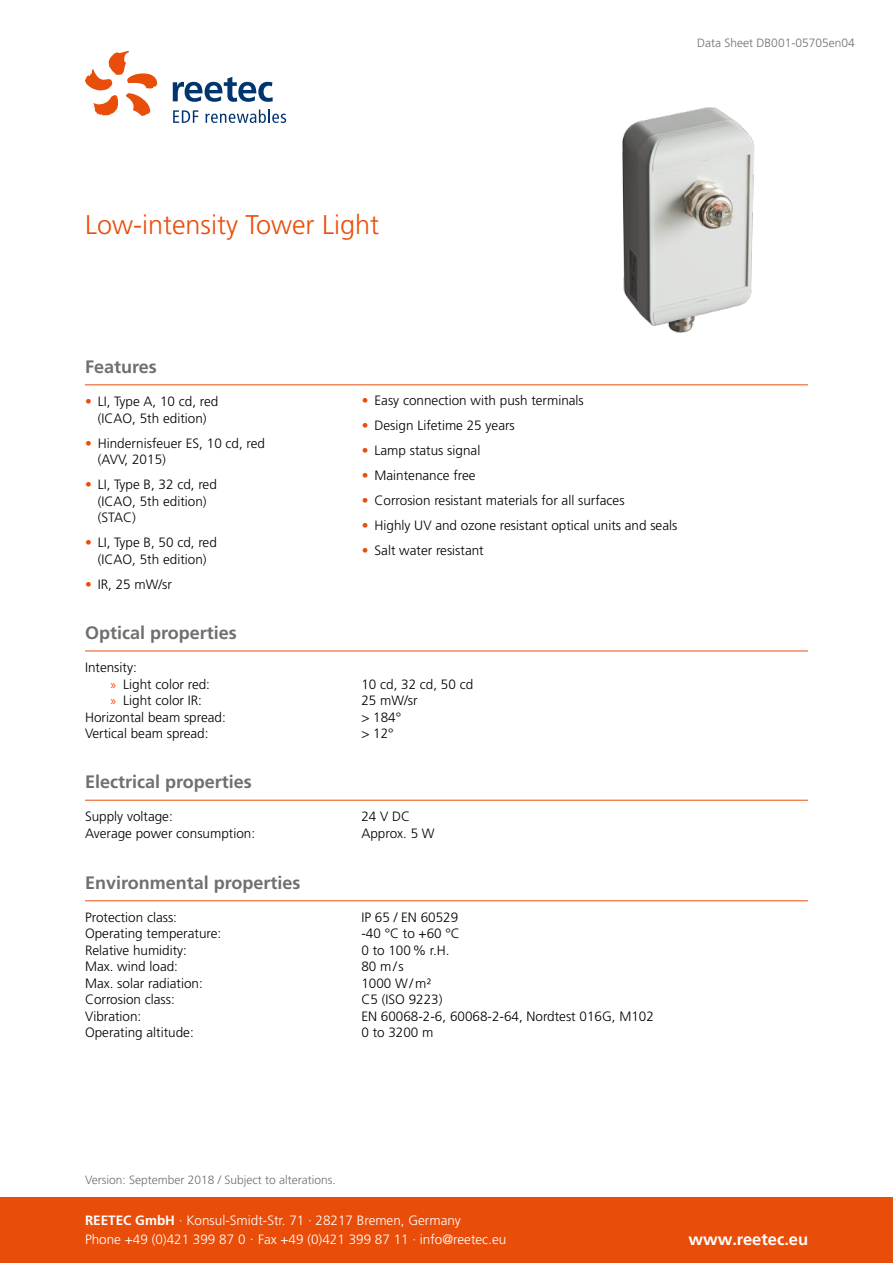
<style>
.page{position:relative;width:893px;height:1263px;background:#fff}
.page>*{position:absolute;margin:0;border:0;box-sizing:border-box;transform-origin:0 0}
.t1{font:300 27px "Frutiger";color:#e94d0a}
.t2{font:700 18px "Frutiger";color:#6f6f6e}
.t3{font:700 16.5px "Frutiger LT Pro";color:#fff}
.t4{font:300 13.5px/16.5px "Frutiger";color:#000}
.t5{font:300 13.5px/19.5px "Frutiger";color:#fff}
.t6{font:300 12px "Frutiger";color:#6f6f6e}
.s1{color:#e94d0a}
.s2{font-family:"Myriad Pro";font-weight:400;color:#e94d0a}
.s3{font-family:"Frutiger LT Pro";font-weight:700}
.s4{font-size:15px}
</style>
<div class="page">
<div style="left:0;top:1197px;width:893px;height:66px;background:#e94d0a"></div>
<svg style="left:85px;top:51px;width:72px;height:65px"></svg>
<svg style="left:173px;top:77px;width:100px;height:25px"></svg>
<svg style="left:173px;top:110px;width:25px;height:13px"></svg>
<svg style="left:206px;top:109px;width:80px;height:14px"></svg>
<hr style="left:85px;top:651px;width:723px;height:1px;background:#e94d0a">
<hr style="left:85px;top:800px;width:723px;height:1px;background:#e94d0a">
<hr style="left:85px;top:900px;width:723px;height:1px;background:#e94d0a">
<hr style="left:85px;top:384px;width:723px;height:1px;background:#e94d0a">
<img style="left:622px;top:107px;width:133px;height:226px">
<p class="t6" style="left:697px;top:36px;width:159px">Data Sheet DB001-05705en04</p>
<h1 class="t1" style="left:85px;top:209px;width:296px">Low-intensity Tower Light</h1>
<h2 class="t2" style="left:85px;top:356px;width:73px">Features</h2>
<p class="t4" style="left:85px;top:393px;width:135px;text-align:center"><span class="s1">•</span> LI, Type A, 10 cd, red (ICAO, 5th edition)</p>
<p class="t4" style="left:98px;top:435px;width:169px;text-indent:-13px"><span class="s1">•</span> Hindernisfeuer ES, 10 cd, red (AVV, 2015)</p>
<p class="t4" style="left:98px;top:476px;width:121px;text-indent:-13px"><span class="s1">•</span> LI, Type B, 32 cd, red (ICAO, 5th edition) (STAC)</p>
<p class="t4" style="left:85px;top:534px;width:133px;text-align:center"><span class="s1">•</span> LI, Type B, 50 cd, red (ICAO, 5th edition)</p>
<p class="t4" style="left:85px;top:576px;width:89px"><span class="s1">•</span> IR, 25 mW/sr</p>
<h2 class="t2" style="left:85px;top:622px;width:153px">Optical properties</h2>
<p class="t4" style="left:111px;top:659px;width:101px;text-indent:-26px">Intensity:<br><span class="s2">»</span> Light color red:</p>
<p class="t4" style="left:362px;top:392px;width:224px"><span class="s1">•</span> Easy connection with push terminals</p>
<p class="t4" style="left:362px;top:417px;width:155px"><span class="s1">•</span> Design Lifetime 25 years</p>
<p class="t4" style="left:362px;top:442px;width:120px"><span class="s1">•</span> Lamp status signal</p>
<p class="t4" style="left:362px;top:467px;width:115px"><span class="s1">•</span> Maintenance free</p>
<p class="t4" style="left:362px;top:492px;width:264px"><span class="s1">•</span> Corrosion resistant materials for all surfaces</p>
<p class="t4" style="left:362px;top:517px;width:317px"><span class="s1">•</span> Highly UV and ozone resistant optical units and seals</p>
<p class="t4" style="left:362px;top:542px;width:123px"><span class="s1">•</span> Salt water resistant</p>
<p class="t4" style="left:361px;top:676px;width:113px">10 cd, 32 cd, 50 cd</p>
<p class="t4" style="left:111px;top:692px;width:93px"><span class="s2">»</span> Light color IR:</p>
<p class="t4" style="left:361px;top:692px;width:58px">25 mW/sr</p>
<p class="t4" style="left:85px;top:709px;width:142px">Horizontal beam spread:</p>
<p class="t4" style="left:361px;top:709px;width:41px">&gt; 184°</p>
<p class="t4" style="left:85px;top:725px;width:125px">Vertical beam spread:</p>
<p class="t4" style="left:361px;top:725px;width:34px">&gt; 12°</p>
<h2 class="t2" style="left:85px;top:771px;width:168px">Electrical properties</h2>
<p class="t4" style="left:85px;top:808px;width:89px">Supply voltage:</p>
<p class="t4" style="left:361px;top:808px;width:50px">24 V DC</p>
<p class="t4" style="left:85px;top:825px;width:172px">Average power consumption:</p>
<p class="t4" style="left:361px;top:825px;width:75px">Approx. 5 W</p>
<h2 class="t2" style="left:85px;top:872px;width:217px">Environmental properties</h2>
<p class="t4" style="left:85px;top:909px;width:94px">Protection class:</p>
<p class="t4" style="left:361px;top:909px;width:98px">IP 65 / EN 60529</p>
<p class="t4" style="left:85px;top:925px;width:138px">Operating temperature:</p>
<p class="t4" style="left:361px;top:925px;width:100px">-40 °C to +60 °C</p>
<p class="t4" style="left:85px;top:942px;width:103px">Relative humidity:</p>
<p class="t4" style="left:361px;top:942px;width:90px">0 to 100% r.H.</p>
<p class="t4" style="left:85px;top:958px;width:95px">Max. wind load:</p>
<p class="t4" style="left:361px;top:958px;width:44px">80 m/s</p>
<p class="t4" style="left:85px;top:975px;width:119px">Max. solar radiation:</p>
<p class="t4" style="left:361px;top:975px;width:71px">1000 W/m²</p>
<p class="t4" style="left:85px;top:991px;width:91px">Corrosion class:</p>
<p class="t4" style="left:361px;top:991px;width:83px">C5 (ISO 9223)</p>
<p class="t4" style="left:85px;top:1008px;width:58px">Vibration:</p>
<p class="t4" style="left:361px;top:1008px;width:294px">EN 60068-2-6, 60068-2-64, Nordtest 016G, M102</p>
<p class="t4" style="left:85px;top:1024px;width:110px">Operating altitude:</p>
<p class="t4" style="left:361px;top:1024px;width:74px">0 to 3200 m</p>
<p class="t6" style="left:85px;top:1173px;width:252px">Version: September 2018 / Subject to alterations.</p>
<p class="t5" style="left:85px;top:1210px;width:423px"><span class="s3">REETEC GmbH</span> ∙ Konsul-Smidt-Str. 71 ∙ 28217 Bremen, Germany<br>Phone +49 (0)421 399 87 0 <span class="s4">∙</span> Fax +49 (0)421 399 87 11 ∙ info@reetec.eu</p>
<p class="t3" style="left:688px;top:1229px;width:121px">www.reetec.eu</p>
</div>
